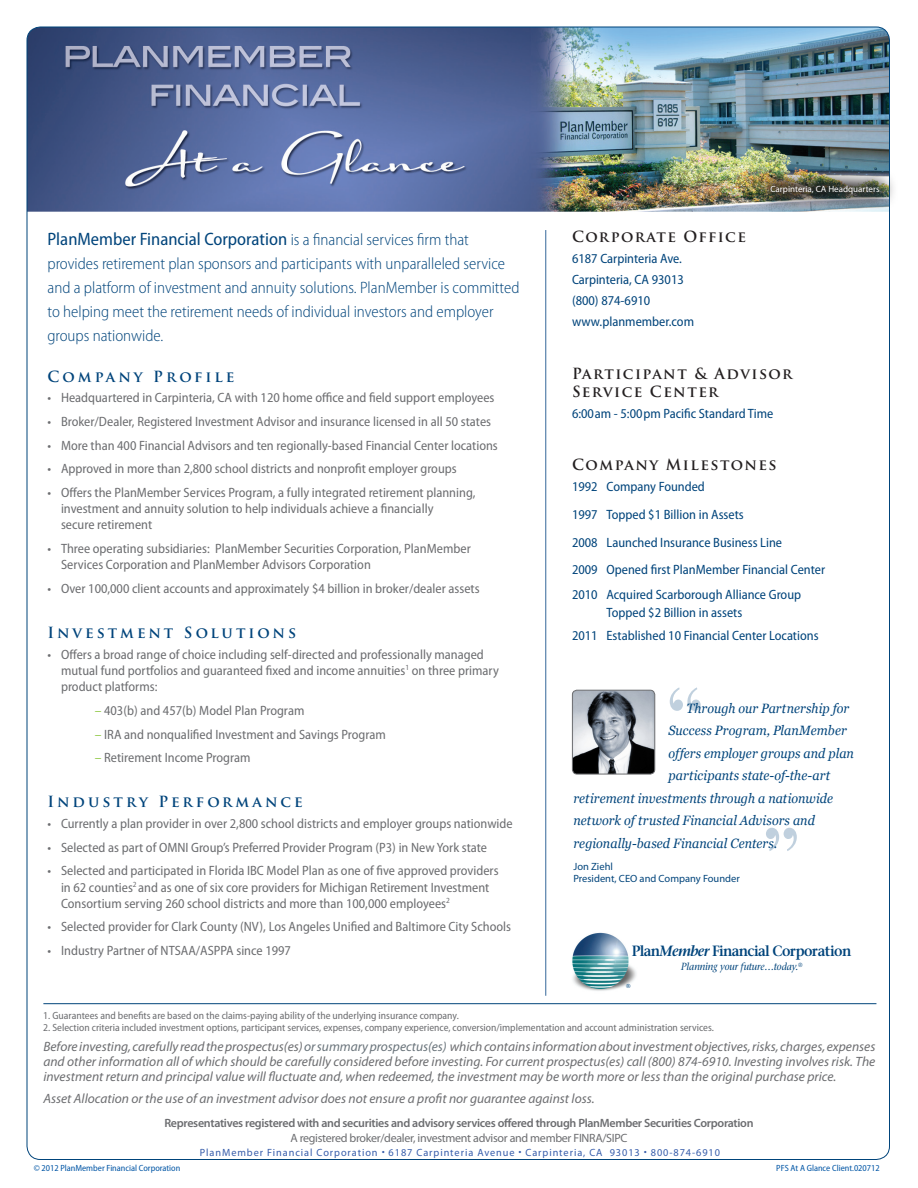
<style>
.page{position:relative;width:918px;height:1188px;background:#fff}
.page>*{position:absolute;margin:0;border:0;box-sizing:border-box;transform-origin:0 0}
.t1{font:700 72px "Bodoni";color:#00447b;scale:.93 1}
.t2{font:semi-condensed 18px "Myriad Pro";color:#00447b}
.t3{font:300 semi-condensed 16.5px/24px "Myriad Pro";color:#00447b}
.t4{font:700 15px/18px "Trajan Pro";letter-spacing:.1em;color:#231f20}
.Heading_4{font:700 15px "Trajan Pro";letter-spacing:.2em;color:#00447b}
.t5{font:600 14.85px "Stone Serif";letter-spacing:-.05em;color:#00447b;scale:.93 1}
.t6{font:semi-condensed 13.5px/16.2px "Myriad Pro";color:#6c6d70}
.t7{font:italic 13.5px/15px "Myriad Pro";color:#6c6d70;text-align:justify}
.t8{font:semi-condensed 13.5px "Myriad Pro";color:#00447b}
.quote{font:italic 13.5px "Georgia";letter-spacing:.005em;color:#00447b;scale:.93 1}
.Body_Text{font:600 12px "Myriad Pro";letter-spacing:-.025em;color:#6c6d70}
.Body_Text-2{font:12px "Myriad Pro";letter-spacing:-.025em;color:#6c6d70}
.t9{font:semi-condensed 10.5px "Myriad Pro";color:#6c6d70}
.Body_Text-3{font:10.5px "Myriad Pro";letter-spacing:.09em;color:#365caa}
.t10{font:10.5px "Myriad Pro";color:#00447b}
.t11{font:italic 10.35px "Stone Serif";letter-spacing:-.01em;color:#00447b;scale:.93 1}
.t12{font:semi-condensed 9px "Myriad Pro";color:#0155a5}
.t13{font:9px "Myriad Pro";color:#fff}
.t14{font:5.85px "Stone Serif";color:#00447b}
.s1{font-weight:300;font-size:16.5px}
.s2{color:#8bc63e}
.s3{font-style:italic}
.s4{color:#6a747b}
</style>
<div class="page">
<img style="left:27px;top:27px;width:863px;height:185px">
<img style="left:752px;top:167px;width:142px;height:44px">
<img style="left:555px;top:932px;width:97px;height:73px">
<hr style="left:43px;top:1003px;width:833px;height:1px;background:#00447b">
<hr style="left:545px;top:230px;width:1px;height:766px;background:#369">
<img style="left:572px;top:690px;width:83px;height:84px">
<div style="left:572px;top:690px;width:83px;height:84px;border:1px solid #6c6d70;border-radius:5px"></div>
<p class="t2" style="left:48px;top:228px;width:423px">PlanMember Financial Corporation <span class="s1">is a financial services firm that</span></p>
<p class="t3" style="left:48px;top:251px;width:473px">provides retirement plan sponsors and participants with unparalleled service and a platform of investment and annuity solutions. PlanMember is committed to helping meet the retirement needs of individual investors and employer groups nationwide.</p>
<p class="Heading_4" style="left:48px;top:367px;width:189px">Company Profile</p>
<p class="t6" style="left:48px;top:389px;width:449px">• Headquartered in Carpinteria, CA with 120 home office and field support employees</p>
<p class="t6" style="left:48px;top:413px;width:445px">• Broker/Dealer, Registered Investment Advisor and insurance licensed in all 50 states</p>
<p class="t6" style="left:48px;top:437px;width:452px">• More than 400 Financial Advisors and ten regionally-based Financial Center locations</p>
<p class="t6" style="left:48px;top:461px;width:411px">• Approved in more than 2,800 school districts and nonprofit employer groups</p>
<p class="t6" style="left:61px;top:484px;width:416px;text-indent:-14px">• Offers the PlanMember Services Program, a fully integrated retirement planning, investment and annuity solution to help individuals achieve a financially<br>secure retirement</p>
<p class="t6" style="left:61px;top:540px;width:411px;text-indent:-14px">• Three operating subsidiaries: PlanMember Securities Corporation, PlanMember<br>Services Corporation and PlanMember Advisors Corporation</p>
<p class="t6" style="left:48px;top:580px;width:434px">• Over 100,000 client accounts and approximately $4 billion in broker/dealer assets</p>
<p class="Heading_4" style="left:48px;top:623px;width:250px">Investment Solutions</p>
<p class="t6" style="left:61px;top:646px;width:439px;text-indent:-14px">• Offers a broad range of choice including self-directed and professionally managed mutual fund portfolios and guaranteed fixed and income annuities<sup>1</sup> on three primary product platforms:</p>
<p class="t6" style="left:95px;top:702px;width:211px"><span class="s2">–</span> 403(b) and 457(b) Model Plan Program</p>
<p class="t6" style="left:95px;top:726px;width:293px"><span class="s2">–</span> IRA and nonqualified Investment and Savings Program</p>
<p class="t6" style="left:95px;top:749px;width:157px"><span class="s2">–</span> Retirement Income Program</p>
<p class="Heading_4" style="left:48px;top:792px;width:257px">Industry Performance</p>
<p class="t6" style="left:48px;top:815px;width:467px">• Currently a plan provider in over 2,800 school districts and employer groups nationwide</p>
<p class="t6" style="left:48px;top:839px;width:441px">• Selected as part of OMNI Group’s Preferred Provider Program (P3) in New York state</p>
<p class="t6" style="left:61px;top:863px;width:439px;text-indent:-14px">• Selected and participated in Florida IBC Model Plan as one of five approved providers in 62 counties<sup>2</sup> and as one of six core providers for Michigan Retirement Investment<br>Consortium serving 260 school districts and more than 100,000 employees<sup>2</sup></p>
<p class="t6" style="left:48px;top:919px;width:465px">• Selected provider for Clark County (NV), Los Angeles Unified and Baltimore City Schools</p>
<p class="t6" style="left:48px;top:942px;width:245px">• Industry Partner of NTSAA/ASPPA since 1997</p>
<p class="t13" style="left:770px;top:183px;width:111px">Carpinteria, CA Headquarters</p>
<p class="t4" style="left:572px;top:228px;width:175px">Corporate Office</p>
<p class="t8" style="left:572px;top:251px;width:111px">6187 Carpinteria Ave.</p>
<p class="t8" style="left:572px;top:272px;width:113px">Carpinteria, CA 93013</p>
<p class="t8" style="left:572px;top:293px;width:80px">(800) 874-6910</p>
<p class="t8" style="left:572px;top:314px;width:124px">www.planmember.com</p>
<p class="t4" style="left:572px;top:365px;width:222px">Participant &amp; Advisor<br>Service Center</p>
<p class="t8" style="left:572px;top:405px;width:203px">6:00am - 5:00pm Pacific Standard Time</p>
<p class="t4" style="left:572px;top:456px;width:206px">Company Milestones</p>
<p class="t8" style="left:572px;top:478px;width:134px">1992 Company Founded</p>
<p class="t8" style="left:572px;top:506px;width:173px">1997 Topped $1 Billion in Assets</p>
<p class="t8" style="left:572px;top:534px;width:212px">2008 Launched Insurance Business Line</p>
<p class="t8" style="left:572px;top:562px;width:255px">2009 Opened first PlanMember Financial Center</p>
<p class="t8" style="left:572px;top:586px;width:231px">2010 Acquired Scarborough Alliance Group</p>
<p class="t8" style="left:607px;top:604px;width:137px">Topped $2 Billion in assets</p>
<p class="t8" style="left:572px;top:627px;width:248px">2011 Established 10 Financial Center Locations</p>
<h1 class="t1" style="left:668px;top:668px;width:38px">“</h1>
<p class="quote" style="left:687px;top:701px;width:176px">Through our Partnership for</p>
<p class="quote" style="left:668px;top:723px;width:193px">Success Program, PlanMember</p>
<p class="quote" style="left:668px;top:746px;width:201px">offers employer groups and plan</p>
<p class="quote" style="left:668px;top:768px;width:175px">participants state-of-the-art</p>
<p class="quote" style="left:573px;top:791px;width:281px">retirement investments through a nationwide</p>
<p class="quote" style="left:573px;top:813px;width:261px">network of trusted Financial Advisors and</p>
<p class="quote" style="left:573px;top:836px;width:221px">regionally-based Financial Centers.</p>
<h1 class="t1" style="left:798px;top:871px;width:38px;rotate:-180deg">“</h1>
<p class="t10" style="left:573px;top:860px;width:41px">Jon Ziehl</p>
<p class="t10" style="left:573px;top:872px;width:168px">President, CEO and Company Founder</p>
<p class="t5" style="left:632px;top:942px;width:238px">Plan<span class="s3">Member</span> Financial Corporation</p>
<p class="t11" style="left:681px;top:961px;width:132px">Planning your future…today.<sup>®</sup></p>
<p class="t14" style="left:626px;top:982px;width:6px">®</p>
<p class="t9" style="left:43px;top:1009px;width:417px">1. Guarantees and benefits are based on the claims-paying ability of the underlying insurance company.</p>
<p class="t9" style="left:43px;top:1022px;width:672px">2. Selection criteria included investment options, participant services, expenses, company experience, conversion/implementation and account administration services.</p>
<p class="t7" style="left:43px;top:1039px;width:834px">Before investing, carefully read the prospectus(es) <span class="s4">or summary prospectus(es)</span> which contains information about investment objectives, risks, charges, expenses and other information all of which should be carefully considered before investing. For current prospectus(es) call (800) 874-6910. Investing involves risk. The investment return and principal value will fluctuate and, when redeemed, the investment may be worth more or less than the original purchase price.</p>
<p class="t7" style="left:43px;top:1091px;width:553px">Asset Allocation or the use of an investment advisor does not ensure a profit nor guarantee against loss.</p>
<p class="Body_Text" style="left:164px;top:1115px;width:591px">Representatives registered with and securities and advisory services offered through PlanMember Securities Corporation</p>
<p class="Body_Text-2" style="left:290px;top:1130px;width:339px">A registered broker/dealer, investment advisor and member FINRA/SIPC</p>
<p class="Body_Text-3" style="left:200px;top:1146px;width:522px">PlanMember Financial Corporation <sup>.</sup> 6187 Carpinteria Avenue <sup>.</sup> Carpinteria, CA 93013 <sup>.</sup> 800-874-6910</p>
<p class="t12" style="left:34px;top:1162px;width:148px">© 2012 PlanMember Financial Corporation</p>
<p class="t12" style="left:776px;top:1162px;width:105px">PFS At A Glance Client.020712</p>
</div>
